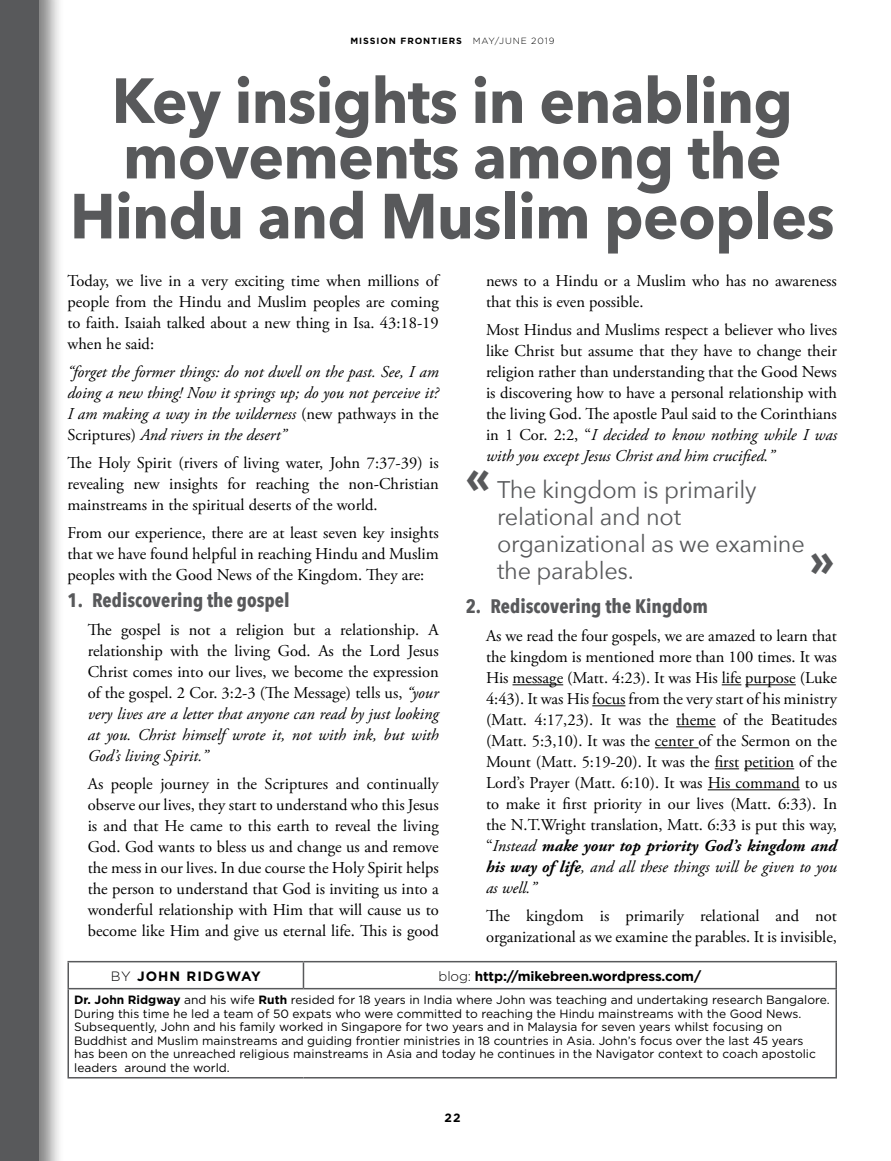
<style>
.page{position:relative;width:891px;height:1161px;background:#fff}
.page>*{position:absolute;margin:0;border:0;box-sizing:border-box;transform-origin:0 0}
.t1{font:700 63px/57.8px "Avenir Next";letter-spacing:-.01em;color:#58595b;text-align:center;scale:.95 1}
.t2{font:700 45px "Avenir Next";color:#58595b}
.t3{font:24px/27px "Avenir Next";letter-spacing:-.01em;color:#58595b}
.t4{font:700 19.5px "Avenir Next Condensed";color:#58595b}
.t5{font:16.5px/21px "Adobe Garamond Pro";color:#000;text-align:justify}
.t6{font:italic 16.5px/21px "Adobe Garamond Pro";color:#000;text-align:justify}
.t7{font:700 13.5px "Gotham";letter-spacing:-.01em;color:#000}
.t8{font:700 13.5px "Gotham";letter-spacing:.08em;color:#000}
.t9{font:12px/13.5px "Gotham";color:#000}
.t10{font:700 12px "Gotham";color:#000}
.t11{font:700 9px "Gotham";letter-spacing:.1em;color:#000}
.s1{font-weight:300}
.s2{font-style:normal}
.s3{font-style:italic}
.s4{font-weight:700;font-style:italic}
.s5{font-weight:700}
</style>
<div class="page">
<div style="left:0;top:0;width:65px;height:1161px;background:#000;opacity:.5"></div>
<div style="left:0;top:0;width:39px;height:1161px;background:#58595b"></div>
<hr style="left:512px;top:684px;width:51px;height:1px;background:#000">
<svg style="left:722px;top:684px;width:19px;height:1px"></svg>
<hr style="left:745px;top:684px;width:51px;height:1px;background:#000">
<hr style="left:592px;top:705px;width:33px;height:1px;background:#000">
<hr style="left:676px;top:726px;width:40px;height:1px;background:#000">
<hr style="left:655px;top:747px;width:44px;height:1px;background:#000">
<svg style="left:715px;top:768px;width:24px;height:1px"></svg>
<hr style="left:744px;top:768px;width:50px;height:1px;background:#000">
<hr style="left:708px;top:789px;width:92px;height:1px;background:#000">
<hr style="left:68px;top:961px;width:235px;height:1px;background:#58595b">
<svg style="left:68px;top:962px;width:1px;height:26px"></svg>
<hr style="left:303px;top:961px;width:534px;height:1px;background:#58595b">
<svg style="left:303px;top:962px;width:1px;height:26px"></svg>
<svg style="left:836px;top:962px;width:1px;height:26px"></svg>
<hr style="left:68px;top:988px;width:235px;height:1px;background:#58595b">
<hr style="left:68px;top:989px;width:1px;height:88px;background:#58595b">
<hr style="left:303px;top:988px;width:534px;height:1px;background:#58595b">
<hr style="left:836px;top:989px;width:1px;height:88px;background:#58595b">
<hr style="left:68px;top:1077px;width:235px;height:2px;background:#58595b">
<hr style="left:303px;top:1077px;width:534px;height:2px;background:#58595b">
<p class="t11" style="left:351px;top:35px;width:205px">MISSION FRONTIERS <span class="s1">MAY/JUNE 2019</span></p>
<h1 class="t1" style="left:70px;top:71px;width:806px">Key insights in enabling movements among the<br>Hindu and Muslim peoples</h1>
<p class="t5" style="left:68px;top:271px;width:373px">Today, we live in a very exciting time when millions of people from the Hindu and Muslim peoples are coming to faith. Isaiah talked about a new thing in Isa. 43:18-19 when he said:</p>
<p class="t6" style="left:68px;top:362px;width:373px">“forget the former things: do not dwell on the past. See, I am doing a new thing! Now it springs up; do you not perceive it?<br>I am making a way in the wilderness <span class="s2">(new pathways in the Scriptures)</span> And rivers in the desert”</p>
<p class="t5" style="left:68px;top:453px;width:373px">The Holy Spirit (rivers of living water, John 7:37-39) is revealing new insights for reaching the non-Christian mainstreams in the spiritual deserts of the world.</p>
<p class="t5" style="left:68px;top:523px;width:373px">From our experience, there are at least seven key insights that we have found helpful in reaching Hindu and Muslim peoples with the Good News of the Kingdom. They are:</p>
<p class="t4" style="left:68px;top:589px;width:224px">1. Rediscovering the gospel</p>
<p class="t5" style="left:88px;top:620px;width:353px">The gospel is not a religion but a relationship. A relationship with the living God. As the Lord Jesus Christ comes into our lives, we become the expression of the gospel. 2 Cor. 3:2-3 (The Message) tells us, <span class="s3">“your very lives are a letter that anyone can read by just looking at you. Christ himself wrote it, not with ink, but with God’s living Spirit.”</span></p>
<p class="t5" style="left:88px;top:774px;width:353px">As people journey in the Scriptures and continually observe our lives, they start to understand who this Jesus is and that He came to this earth to reveal the living God. God wants to bless us and change us and remove the mess in our lives. In due course the Holy Spirit helps the person to understand that God is inviting us into a wonderful relationship with Him that will cause us to become like Him and give us eternal life. This is good</p>
<p class="t5" style="left:486px;top:271px;width:352px">news to a Hindu or a Muslim who has no awareness that this is even possible.</p>
<p class="t5" style="left:486px;top:320px;width:353px">Most Hindus and Muslims respect a believer who lives like Christ but assume that they have to change their religion rather than understanding that the Good News is discovering how to have a personal relationship with the living God. The apostle Paul said to the Corinthians in 1 Cor. 2:2, “<span class="s3">I decided to know nothing while I was with you except Jesus Christ and him crucified.”</span></p>
<h3 class="t3" style="left:497px;top:475px;width:309px;text-indent:-31px"><sup>«</sup> The kingdom is primarily relational and not organizational as we examine the parables.</h3>
<h2 class="t2" style="left:810px;top:520px;width:26px">»</h2>
<p class="t4" style="left:466px;top:595px;width:244px">2. Rediscovering the Kingdom</p>
<p class="t5" style="left:486px;top:626px;width:353px">As we read the four gospels, we are amazed to learn that the kingdom is mentioned more than 100 times. It was His message (Matt. 4:23). It was His life purpose (Luke 4:43). It was His focus from the very start of his ministry (Matt. 4:17,23). It was the theme of the Beatitudes (Matt. 5:3,10). It was the center of the Sermon on the Mount (Matt. 5:19-20). It was the first petition of the Lord’s Prayer (Matt. 6:10). It was His command to us to make it first priority in our lives (Matt. 6:33). In the N.T.Wright translation, Matt. 6:33 is put this way, “<span class="s3">Instead</span> <span class="s4">make your top priority God’s kingdom and his way of life</span><span class="s3">, and all these things will be given to you as well.”</span></p>
<p class="t5" style="left:486px;top:906px;width:353px">The kingdom is primarily relational and not organizational as we examine the parables. It is invisible,</p>
<p class="t8" style="left:111px;top:967px;width:152px"><span class="s1">BY</span> JOHN RIDGWAY</p>
<p class="t7" style="left:439px;top:967px;width:264px"><span class="s1">blog:</span> http://mikebreen.wordpress.com/</p>
<p class="t9" style="left:74px;top:993px;width:757px"><span class="s5">Dr. John Ridgway</span> and his wife <span class="s5">Ruth</span> resided for 18 years in India where John was teaching and undertaking research Bangalore.<br>During this time he led a team of 50 expats who were committed to reaching the Hindu mainstreams with the Good News.<br>Subsequently, John and his family worked in Singapore for two years and in Malaysia for seven years whilst focusing on Buddhist and Muslim mainstreams and guiding frontier ministries in 18 countries in Asia. John’s focus over the last 45 years<br>has been on the unreached religious mainstreams in Asia and today he continues in the Navigator context to coach apostolic leaders around the world.</p>
<p class="t10" style="left:444px;top:1110px;width:18px">22</p>
</div>
